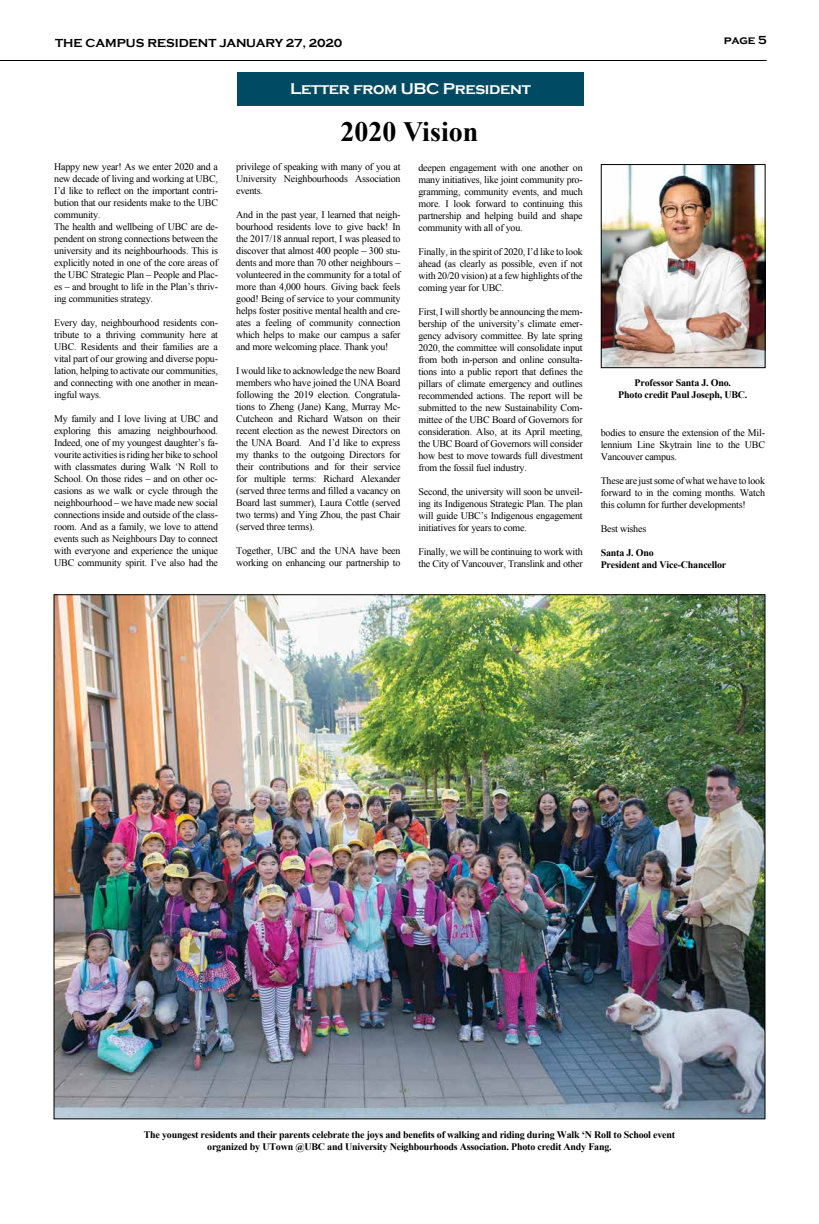
<style>
.page{position:relative;width:819px;height:1224px;background:#fff}
.page>*{position:absolute;margin:0;border:0;box-sizing:border-box;transform-origin:0 0}
.t1{font:700 28px "Times New Roman";color:#000}
.t2{font:700 16px "Copperplate Gothic";letter-spacing:-.02em;color:#fff}
.t3{font:700 12px "Copperplate Gothic";letter-spacing:-.015em;color:#000}
.t4{font:10px/12px "Times New Roman";letter-spacing:-.02em;color:#000;text-align:justify}
.t5{font:700 10px/12px "Times New Roman";letter-spacing:-.02em;color:#000;text-align:center}
</style>
<div class="page">
<hr style="left:0;top:60px;width:767px;height:1px;background:#000">
<img style="left:603px;top:166px;width:161px;height:200px">
<div style="left:601px;top:164px;width:165px;height:204px;border:1px solid #000"></div>
<div style="left:237px;top:72px;width:346px;height:34px;background:#004b63"></div>
<img style="left:56px;top:596px;width:708px;height:521px">
<p class="t3" style="left:55px;top:37px;width:289px">THE CAMPUS RESIDENT JANUARY 27, 2020</p>
<p class="t3" style="left:724px;top:34px;width:44px">page 5</p>
<p class="t4" style="left:54px;top:160px;width:165px;text-align:left">Happy new year! As we enter 2020 and a new decade of living and working at UBC, I’d like to reflect on the important contri&shy;bution that our residents make to the UBC community.<br>The health and wellbeing of UBC are de&shy;pendent on strong connections between the university and its neighbourhoods. This is explicitly noted in one of the core areas of the UBC Strategic Plan – People and Plac&shy;es – and brought to life in the Plan’s thriv&shy;ing communities strategy.</p>
<p class="t4" style="left:54px;top:316px;width:165px">Every day, neighbourhood residents con&shy;tribute to a thriving community here at UBC. Residents and their families are a vital part of our growing and diverse popu&shy;lation, helping to activate our communities, and connecting with one another in mean&shy;ingful ways.</p>
<p class="t4" style="left:54px;top:412px;width:165px">My family and I love living at UBC and exploring this amazing neighbourhood.<br>Indeed, one of my youngest daughter’s fa&shy;vourite activities is riding her bike to school with classmates during Walk ‘N Roll to School. On those rides – and on other oc&shy;casions as we walk or cycle through the neighbourhood – we have made new social connections inside and outside of the class&shy;room. And as a family, we love to attend events such as Neighbours Day to connect with everyone and experience the unique UBC community spirit. I’ve also had the</p>
<h2 class="t2" style="left:290px;top:80px;width:242px">Letter from UBC President</h2>
<h1 class="t1" style="left:341px;top:113px;width:139px">2020 Vision</h1>
<p class="t4" style="left:236px;top:160px;width:166px">privilege of speaking with many of you at University Neighbourhoods Association events.</p>
<p class="t4" style="left:236px;top:208px;width:166px">And in the past year, I learned that neigh&shy;bourhood residents love to give back! In the 2017/18 annual report, I was pleased to discover that almost 400 people – 300 stu&shy;dents and more than 70 other neighbours – volunteered in the community for a total of more than 4,000 hours. Giving back feels good! Being of service to your community helps foster positive mental health and cre&shy;ates a feeling of community connection which helps to make our campus a safer and more welcoming place. Thank you!</p>
<p class="t4" style="left:236px;top:364px;width:166px">I would like to acknowledge the new Board members who have joined the UNA Board following the 2019 election. Congratula&shy;tions to Zheng (Jane) Kang, Murray Mc-Cutcheon and Richard Watson on their recent election as the newest Directors on the UNA Board. And I’d like to express my thanks to the outgoing Directors for their contributions and for their service for multiple terms: Richard Alexander (served three terms and filled a vacancy on Board last summer), Laura Cottle (served two terms) and Ying Zhou, the past Chair (served three terms).</p>
<p class="t4" style="left:236px;top:544px;width:166px">Together, UBC and the UNA have been working on enhancing our partnership to</p>
<p class="t4" style="left:418px;top:161px;width:166px">deepen engagement with one another on many initiatives, like joint community pro&shy;gramming, community events, and much more. I look forward to continuing this partnership and helping build and shape community with all of you.</p>
<p class="t4" style="left:418px;top:245px;width:166px">Finally, in the spirit of 2020, I’d like to look ahead (as clearly as possible, even if not with 20/20 vision) at a few highlights of the coming year for UBC.</p>
<p class="t4" style="left:418px;top:305px;width:166px">First, I will shortly be announcing the mem&shy;bership of the university’s climate emer&shy;gency advisory committee. By late spring 2020, the committee will consolidate input from both in-person and online consulta&shy;tions into a public report that defines the pillars of climate emergency and outlines recommended actions. The report will be submitted to the new Sustainability Com&shy;mittee of the UBC Board of Governors for consideration. Also, at its April meeting, the UBC Board of Governors will consider how best to move towards full divestment from the fossil fuel industry.</p>
<p class="t4" style="left:418px;top:485px;width:166px">Second, the university will soon be unveil&shy;ing its Indigenous Strategic Plan. The plan will guide UBC’s Indigenous engagement initiatives for years to come.</p>
<p class="t4" style="left:418px;top:545px;width:166px">Finally, we will be continuing to work with the City of Vancouver, Translink and other</p>
<p class="t5" style="left:618px;top:377px;width:131px">Professor Santa J. Ono.<br>Photo credit Paul Joseph, UBC.</p>
<p class="t4" style="left:601px;top:427px;width:166px">bodies to ensure the extension of the Mil&shy;lennium Line Skytrain line to the UBC Vancouver campus.</p>
<p class="t4" style="left:601px;top:475px;width:166px">These are just some of what we have to look forward to in the coming months. Watch this column for further developments!</p>
<p class="t4" style="left:601px;top:523px;width:47px">Best wishes</p>
<p class="t5" style="left:601px;top:547px;width:127px;text-align:left">Santa J. Ono<br>President and Vice-Chancellor</p>
<p class="t5" style="left:144px;top:1128px;width:533px">The youngest residents and their parents celebrate the joys and benefits of walking and riding during Walk ‘N Roll to School event organized by UTown @UBC and University Neighbourhoods Association. Photo credit Andy Fang.</p>
</div>
